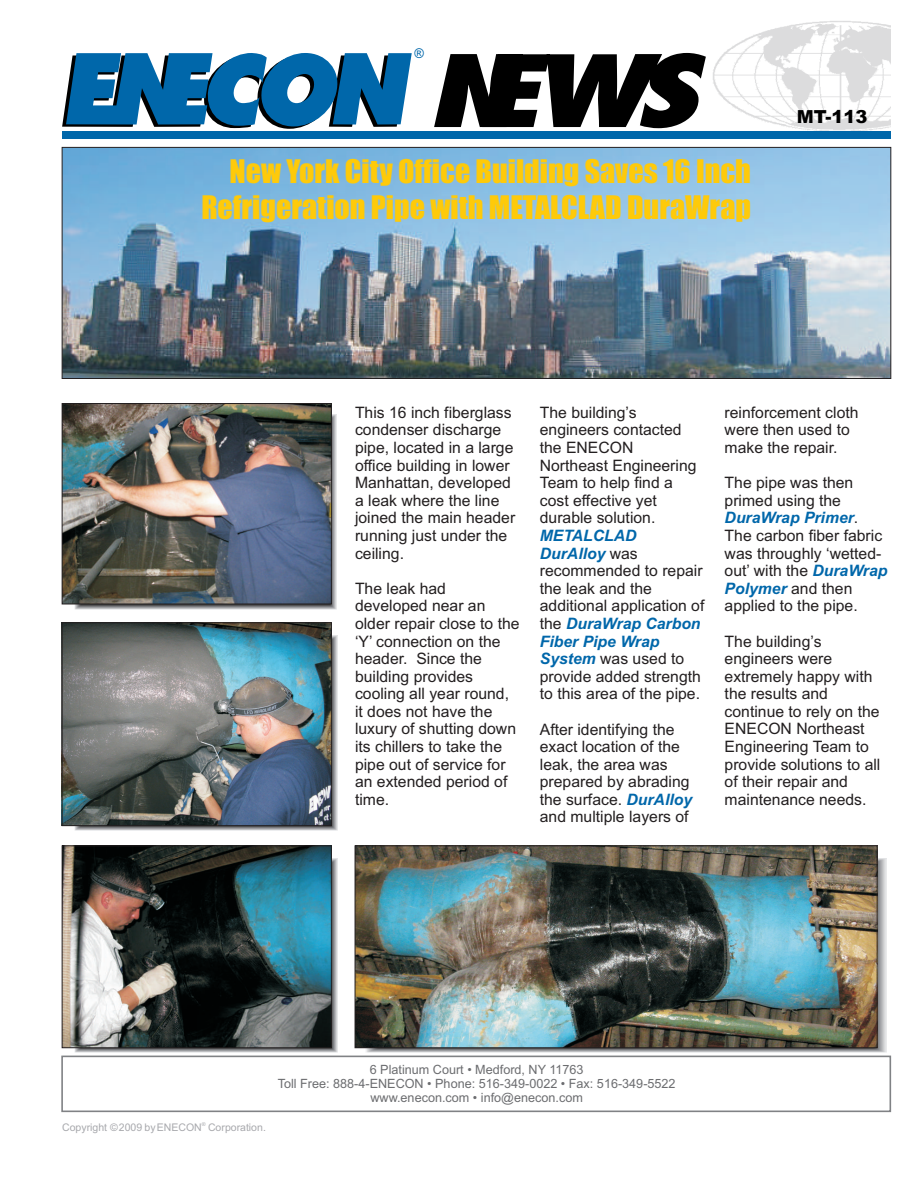
<style>
.page{position:relative;width:918px;height:1188px;background:#fff}
.page>*{position:absolute;margin:0;border:0;box-sizing:border-box;transform-origin:0 0}
.t1{font:30px/36.6px "Impact";color:#feca0a;text-align:right}
.t2{font:italic 900 18px "Arial";color:#000}
.t3{font:15.75px/17.5px "Arial";color:#231f20}
.t4{font:italic 700 15.75px "Arial";color:#0067aa}
.t5{font:13.5px "Arial";color:#0067aa;scale:.95 1}
.t6{font:12.75px/14.2px "Arial";color:#6c6d70;text-align:center}
.t7{font:10.5px "Arial";color:#a8a9ad}
.t8{font:5.25px "Arial";color:#a8a9ad}
.s1{font-weight:700;font-style:italic;color:#0067aa}
</style>
<div class="page">
<img style="left:365px;top:858px;width:522px;height:195px">
<img style="left:75px;top:858px;width:263px;height:195px">
<img style="left:75px;top:636px;width:263px;height:194px">
<img style="left:74px;top:414px;width:263px;height:195px">
<svg style="left:434px;top:54px;width:235px;height:74px"></svg>
<img style="left:669px;top:21px;width:222px;height:126px">
<div style="left:62px;top:132px;width:829px;height:7px;background:#0067aa"></div>
<svg style="left:62px;top:53px;width:350px;height:76px"></svg>
<div style="left:61px;top:1056px;width:830px;height:56px;border:2px solid #808285"></div>
<img style="left:64px;top:625px;width:266px;height:199px">
<img style="left:64px;top:848px;width:266px;height:198px">
<img style="left:357px;top:848px;width:518px;height:198px">
<img style="left:64px;top:149px;width:825px;height:228px">
<img style="left:64px;top:405px;width:266px;height:197px">
<div style="left:62px;top:147px;width:829px;height:232px;border:1px solid #231f20"></div>
<div style="left:62px;top:403px;width:270px;height:201px;border:1px solid #231f20"></div>
<div style="left:62px;top:623px;width:270px;height:203px;border:1px solid #231f20"></div>
<div style="left:62px;top:846px;width:270px;height:202px;border:1px solid #231f20"></div>
<div style="left:355px;top:846px;width:522px;height:202px;border:1px solid #231f20"></div>
<p class="t5" style="left:415px;top:48px;width:11px">®</p>
<h1 class="t1" style="left:201px;top:154px;width:551px">New York City Office Building Saves 16 Inch<br>Refrigeration Pipe with METALCLAD DuraWrap</h1>
<p class="t2" style="left:797px;top:110px;width:72px">MT-113</p>
<p class="t3" style="left:355px;top:405px;width:162px">This 16 inch fiberglass condenser discharge pipe, located in a large office building in lower<br>Manhattan, developed a leak where the line joined the main header running just under the ceiling.</p>
<p class="t3" style="left:355px;top:581px;width:166px">The leak had developed near an older repair close to the ‘Y’ connection on the header. Since the building provides cooling all year round, it does not have the luxury of shutting down its chillers to take the pipe out of service for an extended period of time.</p>
<p class="t3" style="left:540px;top:405px;width:158px">The building’s engineers contacted the ENECON<br>Northeast Engineering<br>Team to help find a cost effective yet durable solution.</p>
<p class="t3" style="left:540px;top:546px;width:166px"><span class="s1">DurAlloy</span> was recommended to repair the leak and the additional application of the <span class="s1">DuraWrap Carbon</span></p>
<p class="t3" style="left:540px;top:651px;width:163px"><span class="s1">System</span> was used to provide added strength to this area of the pipe.</p>
<p class="t3" style="left:540px;top:722px;width:154px">After identifying the exact location of the leak, the area was prepared by abrading the surface. <span class="s1">DurAlloy </span>and multiple layers of</p>
<p class="t4" style="left:540px;top:529px;width:98px">METALCLAD</p>
<p class="t4" style="left:540px;top:635px;width:121px">Fiber Pipe Wrap</p>
<p class="t3" style="left:725px;top:405px;width:135px">reinforcement cloth were then used to make the repair.</p>
<p class="t3" style="left:725px;top:475px;width:164px">The pipe was then primed using the<br><span class="s1">DuraWrap Primer</span>.<br>The carbon fiber fabric was throughly ‘wetted&shy;out’ with the <span class="s1">DuraWrap<br>Polymer</span> and then applied to the pipe.</p>
<p class="t3" style="left:725px;top:634px;width:157px">The building’s engineers were extremely happy with the results and continue to rely on the<br>ENECON Northeast<br>Engineering Team to provide solutions to all of their repair and maintenance needs.</p>
<p class="t8" style="left:202px;top:1122px;width:5px">®</p>
<p class="t7" style="left:62px;top:1123px;width:205px">Copyright ©2009 by ENECON Corporation.</p>
<p class="t6" style="left:278px;top:1063px;width:399px">6 Platinum Court • Medford, NY 11763<br>Toll Free: 888-4-ENECON • Phone: 516-349-0022 • Fax: 516-349-5522 www.enecon.com • info@enecon.com</p>
</div>
